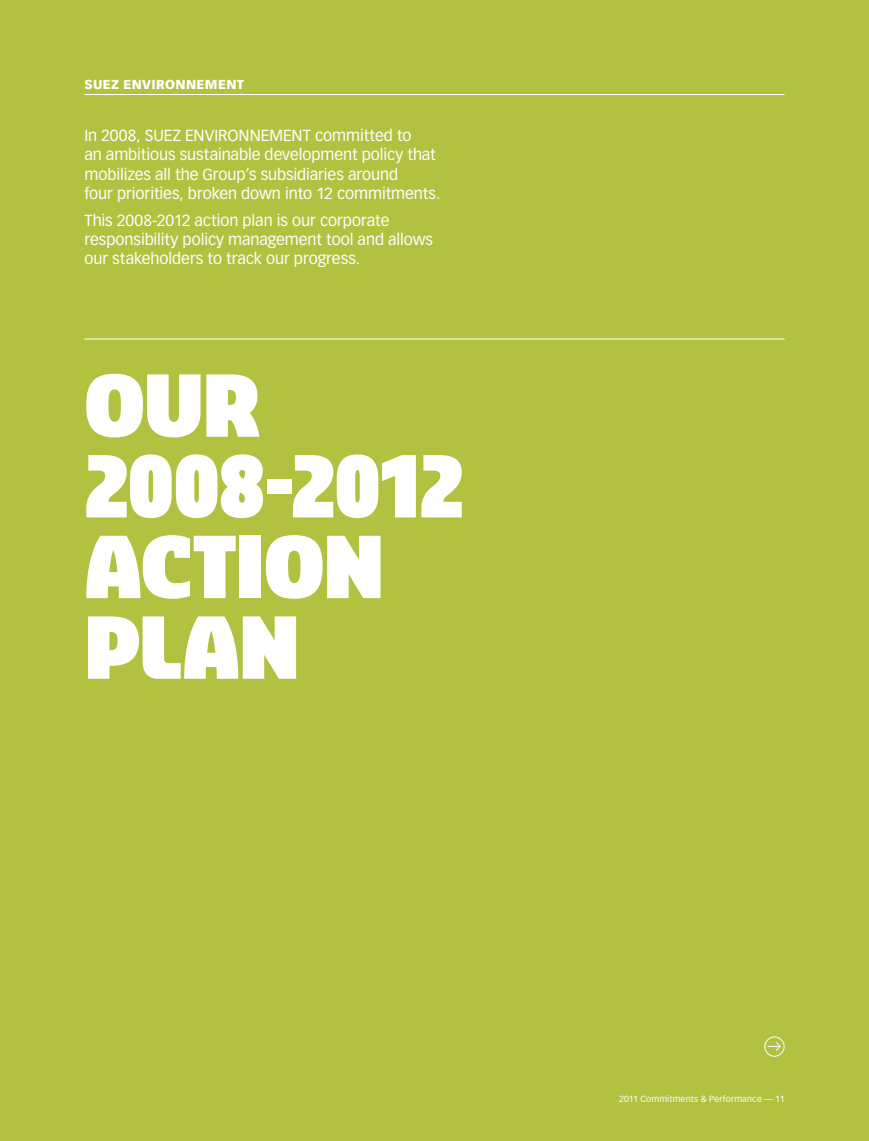
<style>
.page{position:relative;width:869px;height:1141px;background:#fff}
.page>*{position:absolute;margin:0;border:0;box-sizing:border-box;transform-origin:0 0}
.t1{font:900 83.12px/80.7px "Sansa Con Pro";letter-spacing:-.01em;color:#fff}
.t2{font:15.75px/19.2px "Vectora LH";letter-spacing:-.005em;color:#fff}
.t3{font:900 12.78px "Vectora LH";letter-spacing:.025em;color:#fff}
.t4{font:8.75px "Vectora LH";letter-spacing:.015em;color:#fff}
</style>
<div class="page">
<div style="left:0;top:0;width:868px;height:1141px;background:#b2c140"></div>
<hr style="left:84px;top:94px;width:700px;height:1px;background:#fff">
<hr style="left:84px;top:339px;width:700px;height:1px;background:#fff">
<div style="left:764px;top:1036px;width:20px;height:21px;border:1px solid #fff;border-radius:50%"></div>
<svg style="left:767px;top:1041px;width:14px;height:10px"></svg>
<p class="t3" style="left:84px;top:79px;width:161px">SUEZ ENVIRONNEMENT</p>
<p class="t2" style="left:84px;top:127px;width:357px">In 2008, SUEZ ENVIRONNEMENT committed to<br>an ambitious sustainable development policy that mobilizes all the Group’s subsidiaries around<br>four priorities, broken down into 12 commitments.</p>
<p class="t2" style="left:84px;top:211px;width:350px">This 2008-2012 action plan is our corporate responsibility policy management tool and allows our stakeholders to track our progress.</p>
<p class="t1" style="left:84px;top:373px;width:380px">OUR<br>2008-2012<br>ACTION<br>PLAN</p>
<p class="t4" style="left:618px;top:1095px;width:167px">2011 Commitments &amp; Performance — 11</p>
</div>
